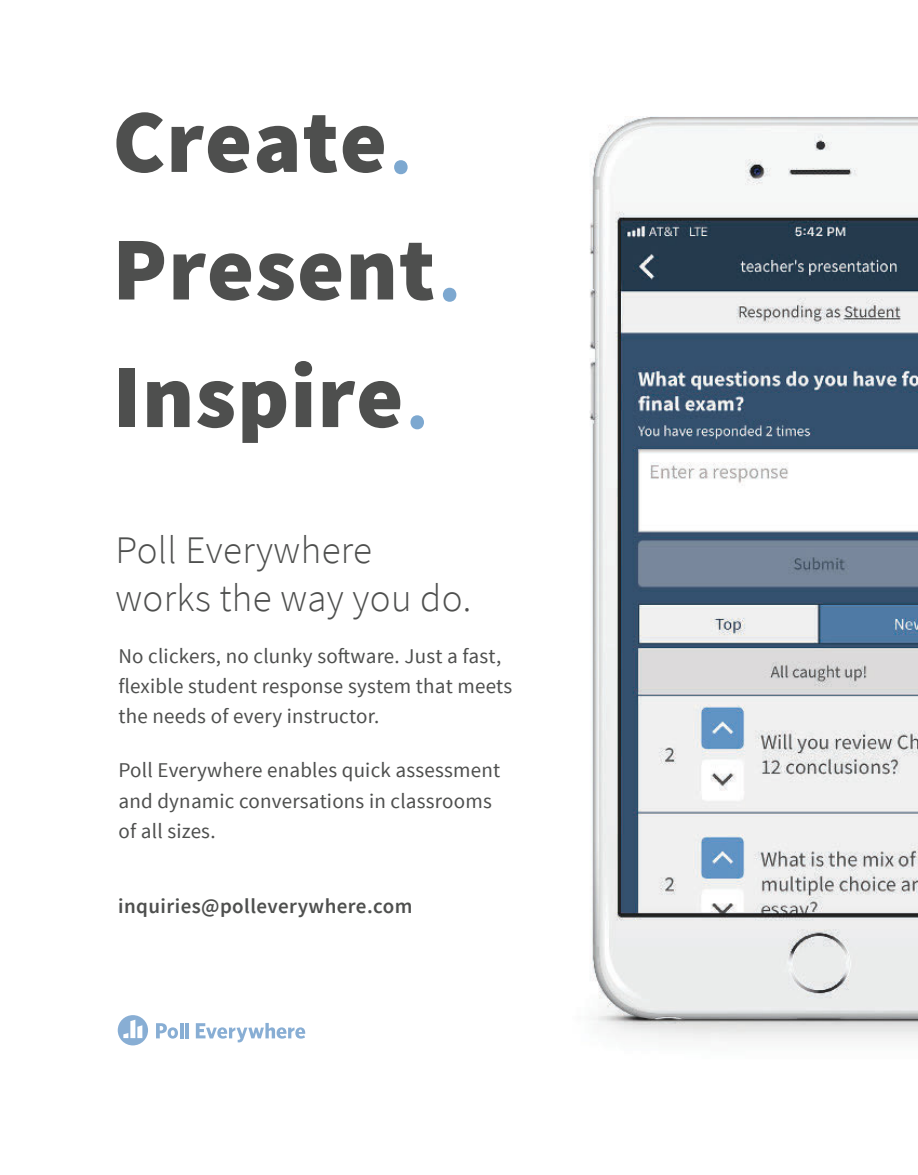
<style>
.page{position:relative;width:918px;height:1175px;background:#fff}
.page>*{position:absolute;margin:0;border:0;box-sizing:border-box;transform-origin:0 0}
.t1{font:900 90px/127.5px "Source Sans Pro";letter-spacing:.01em;color:#4e4f4e}
.t2{font:300 39px/48px "Source Sans Pro";letter-spacing:.01em;color:#4e4f4e}
.t3{font:21px/30px "Source Sans Pro";letter-spacing:.01em;color:#4e4f4e}
.t4{font:600 21px "Source Sans Pro";letter-spacing:.02em;color:#4e4f4e}
.s1{font-size:67.5px;color:#7da8d0}
</style>
<div class="page">
<img style="left:589px;top:116px;width:329px;height:923px">
<svg style="left:118px;top:1015px;width:30px;height:30px"></svg>
<svg style="left:156px;top:1023px;width:22px;height:15px"></svg>
<svg style="left:185px;top:1023px;width:4px;height:15px"></svg>
<hr style="left:180px;top:1022px;width:3px;height:16px;background:#6193c6">
<svg style="left:196px;top:1023px;width:109px;height:19px"></svg>
<p class="t1" style="left:112px;top:77px;width:349px">Create<span class="s1">.<br></span>Present<span class="s1">.<br></span>Inspire<span class="s1">.</span></p>
<p class="t2" style="left:115px;top:526px;width:357px">Poll Everywhere works the way you do.</p>
<p class="t3" style="left:118px;top:641px;width:395px">No clickers, no clunky software. Just a fast, flexible student response system that meets the needs of every instructor.</p>
<p class="t3" style="left:118px;top:756px;width:383px">Poll Everywhere enables quick assessment and dynamic conversations in classrooms of all sizes.</p>
<p class="t4" style="left:118px;top:893px;width:296px">inquiries@polleverywhere.com</p>
</div>
